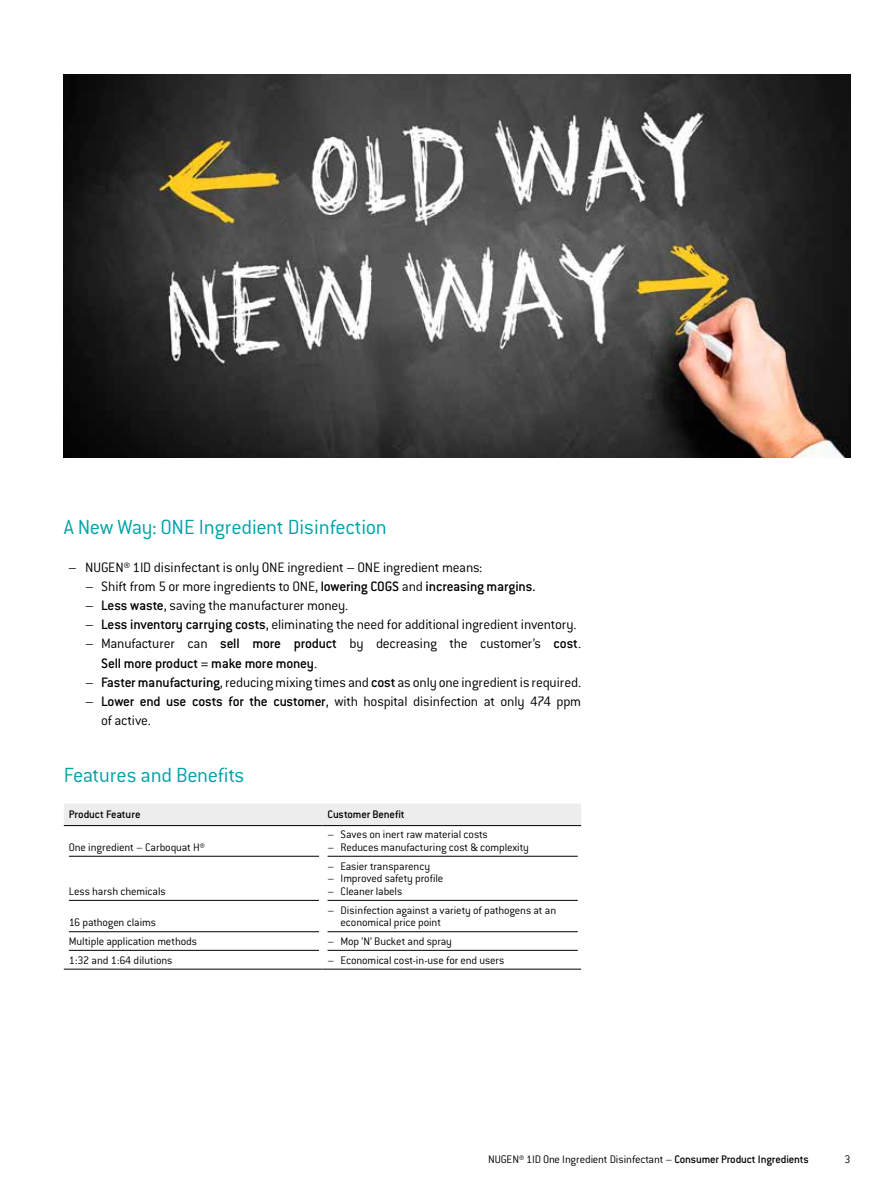
<style>
.page{position:relative;width:893px;height:1191px;background:#fff}
.page>*{position:absolute;margin:0;border:0;box-sizing:border-box;transform-origin:0 0}
.t1{font:300 22.5px "Conduit ITC Std";letter-spacing:-.015em;color:#00a3a6}
.t2{font:300 15px/19.2px "Conduit ITC Std";letter-spacing:-.015em;color:#000}
.t3{font:500 15px/19.2px "Conduit ITC Std";letter-spacing:-.015em;color:#000}
.t4{font:300 12px/12.8px "Conduit ITC Std";letter-spacing:-.01em;color:#000}
.t5{font:500 12px "Conduit ITC Std";letter-spacing:-.01em;color:#000}
.s1{font-weight:500}
.s2{font-weight:300}
</style>
<div class="page">
<img style="left:64px;top:74px;width:786px;height:383px">
<div style="left:64px;top:804px;width:517px;height:21px;background:#ededed"></div>
<hr style="left:64px;top:825px;width:258px;height:1px;background:#000">
<hr style="left:322px;top:825px;width:259px;height:1px;background:#000">
<hr style="left:64px;top:969px;width:258px;height:1px;background:#000">
<hr style="left:322px;top:969px;width:259px;height:1px;background:#000">
<hr style="left:69px;top:856px;width:250px;height:1px;background:#000">
<hr style="left:328px;top:856px;width:250px;height:1px;background:#000">
<hr style="left:69px;top:900px;width:250px;height:1px;background:#000">
<hr style="left:328px;top:900px;width:250px;height:1px;background:#000">
<hr style="left:69px;top:931px;width:250px;height:1px;background:#000">
<hr style="left:328px;top:931px;width:250px;height:1px;background:#000">
<hr style="left:69px;top:950px;width:250px;height:1px;background:#000">
<hr style="left:328px;top:950px;width:250px;height:1px;background:#000">
<h1 class="t1" style="left:64px;top:513px;width:324px">A New Way: ONE Ingredient Disinfection</h1>
<p class="t2" style="left:68px;top:557px;width:416px">– NUGEN® 1ID disinfectant is only ONE ingredient – ONE ingredient means:</p>
<p class="t2" style="left:85px;top:576px;width:452px">– Shift from 5 or more ingredients to ONE, <span class="s1">lowering COGS</span> and <span class="s1">increasing margins.</span></p>
<p class="t2" style="left:85px;top:595px;width:265px">– <span class="s1">Less waste</span>, saving the manufacturer money.</p>
<p class="t2" style="left:85px;top:614px;width:493px">– <span class="s1">Less inventory carrying costs</span>, eliminating the need for additional ingredient inventory.</p>
<p class="t3" style="left:101px;top:633px;width:481px;text-indent:-16px"><span class="s2">– Manufacturer can</span> sell more product <span class="s2">by decreasing the customer’s</span> cost<span class="s2">.<br></span>Sell more product = make more money<span class="s2">.</span></p>
<p class="t2" style="left:85px;top:672px;width:498px">– <span class="s1">Faster manufacturing</span>, reducing mixing times and <span class="s1">cost</span> as only one ingredient is required.</p>
<p class="t2" style="left:101px;top:691px;width:481px;text-indent:-16px">– <span class="s1">Lower end use costs for the customer</span>, with hospital disinfection at only 474 ppm of active.</p>
<h1 class="t1" style="left:64px;top:761px;width:182px">Features and Benefits</h1>
<p class="t5" style="left:69px;top:807px;width:73px">Product Feature</p>
<p class="t5" style="left:328px;top:807px;width:79px">Customer Benefit</p>
<p class="t4" style="left:69px;top:840px;width:138px">One ingredient – Carboquat H®</p>
<p class="t4" style="left:328px;top:827px;width:162px">– Saves on inert raw material costs</p>
<p class="t4" style="left:328px;top:840px;width:203px">– Reduces manufacturing cost &amp; complexity</p>
<p class="t4" style="left:69px;top:884px;width:98px">Less harsh chemicals</p>
<p class="t4" style="left:69px;top:916px;width:89px">16 pathogen claims</p>
<p class="t4" style="left:328px;top:859px;width:104px">– Easier transparency</p>
<p class="t4" style="left:328px;top:871px;width:117px">– Improved safety profile</p>
<p class="t4" style="left:328px;top:884px;width:76px">– Cleaner labels</p>
<p class="t4" style="left:341px;top:903px;width:217px;text-indent:-13px">– Disinfection against a variety of pathogens at an economical price point</p>
<p class="t4" style="left:69px;top:934px;width:130px">Multiple application methods</p>
<p class="t4" style="left:328px;top:934px;width:126px">– Mop ‘N’ Bucket and spray</p>
<p class="t4" style="left:69px;top:953px;width:105px">1:32 and 1:64 dilutions</p>
<p class="t4" style="left:328px;top:953px;width:178px">– Economical cost-in-use for end users</p>
<p class="t4" style="left:488px;top:1152px;width:322px">NUGEN® 1ID One Ingredient Disinfectant – <span class="s1">Consumer Product Ingredients</span></p>
<p class="t4" style="left:844px;top:1152px;width:8px">3</p>
</div>
